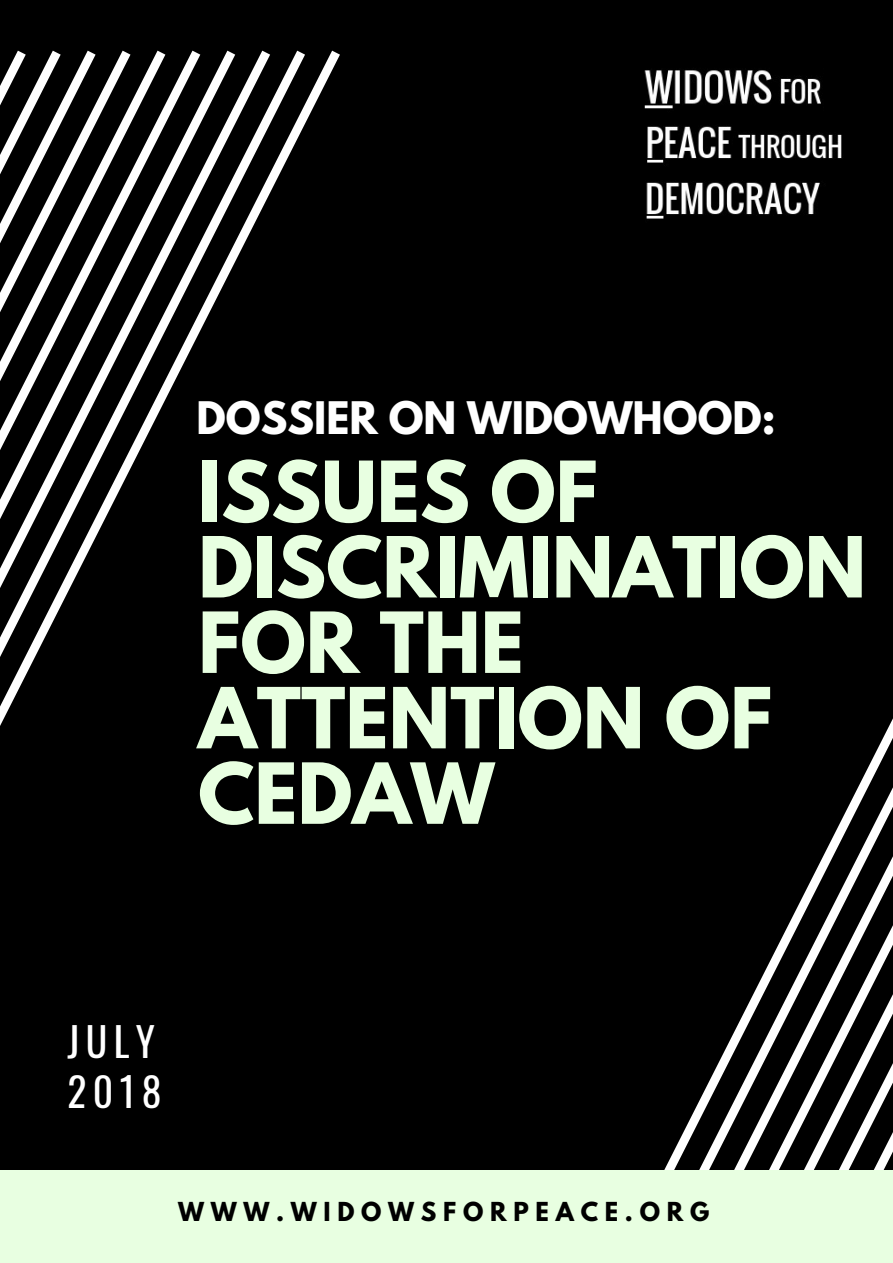
<style>
.page{position:relative;width:893px;height:1263px;background:#fff}
.page>*{position:absolute;margin:0;border:0;box-sizing:border-box;transform-origin:0 0}
.t1{font:700 74.55px/75.4px "League Spartan";color:#e8ffe1}
.t2{font:700 39.75px "League Spartan";color:#fff}
.t3{font:39.75px/49.5px "Oswald";letter-spacing:.16em;color:#fff}
.t4{font:700 23.25px "League Spartan";letter-spacing:.29em;color:#000}
</style>
<div class="page">
<div style="left:0;top:0;width:893px;height:1170px;background:#000"></div>
<svg style="left:561px;top:659px;width:332px;height:511px;background:#181818"></svg>
<div style="left:0;top:1170px;width:893px;height:93px;background:#e8ffe1"></div>
<div style="left:305px;top:51px;width:35px;height:719px;background:#000"></div>
<div style="left:270px;top:51px;width:35px;height:719px;background:#000"></div>
<svg style="left:235px;top:51px;width:35px;height:719px;background:#131313"></svg>
<svg style="left:200px;top:51px;width:35px;height:719px;background:#1b1b1b"></svg>
<svg style="left:165px;top:51px;width:35px;height:719px;background:#222"></svg>
<svg style="left:130px;top:51px;width:35px;height:719px;background:#292929"></svg>
<svg style="left:96px;top:51px;width:34px;height:719px;fill:#000"></svg>
<svg style="left:61px;top:51px;width:35px;height:719px;fill:#000"></svg>
<svg style="left:0;top:51px;width:61px;height:719px"></svg>
<img style="left:644px;top:61px;width:179px;height:52px">
<img style="left:647px;top:117px;width:196px;height:50px">
<img style="left:645px;top:173px;width:180px;height:50px">
<p class="t2" style="left:197px;top:399px;width:581px">DOSSIER ON WIDOWHOOD:</p>
<p class="t1" style="left:198px;top:464px;width:669px">ISSUES OF<br>DISCRIMINATION<br>FOR THE<br>ATTENTION OF<br>CEDAW</p>
<p class="t3" style="left:68px;top:1015px;width:96px">JULY<br>2018</p>
<p class="t4" style="left:178px;top:1200px;width:533px">WWW.WIDOWSFORPEACE.ORG</p>
</div>
